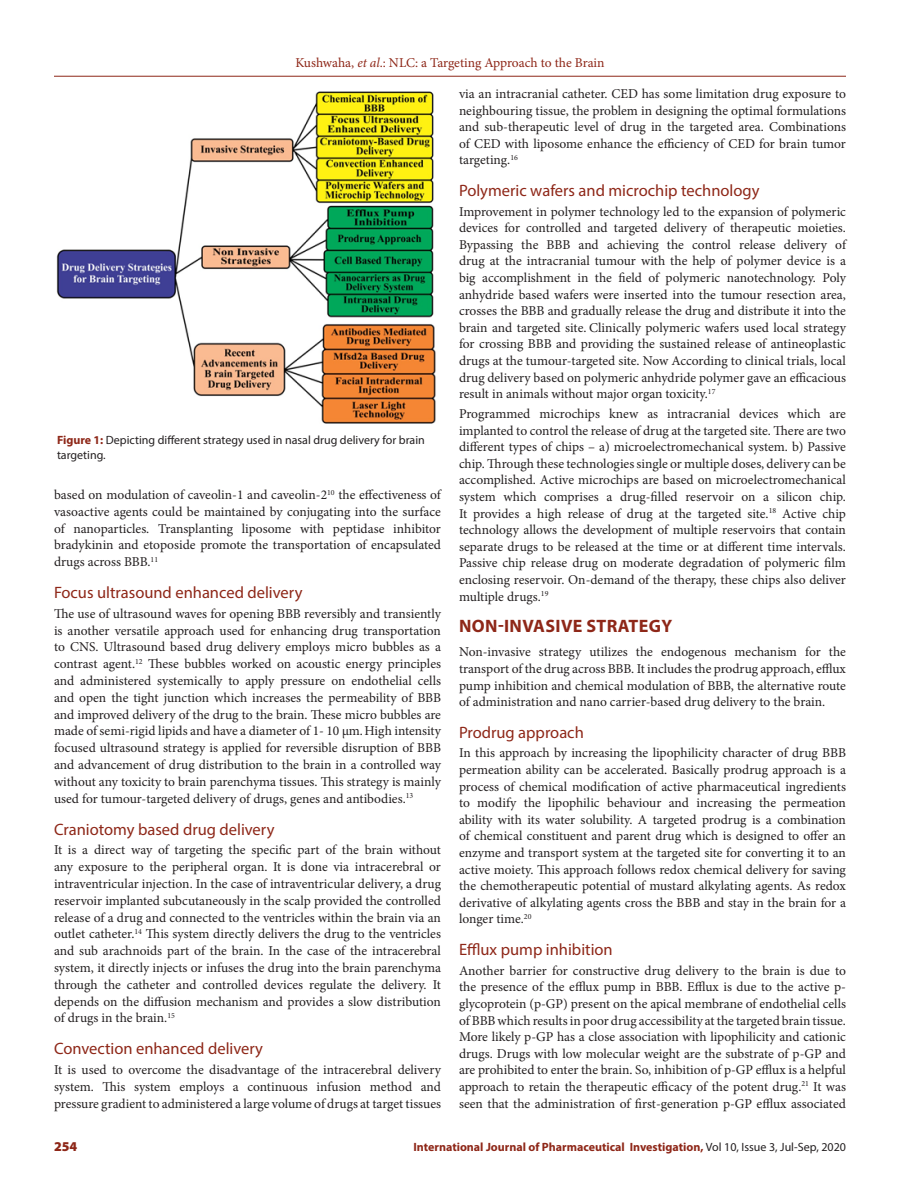
<style>
.page{position:relative;width:918px;height:1188px;background:#fff}
.page>*{position:absolute;margin:0;border:0;box-sizing:border-box;transform-origin:0 0}
._1_HD{font:700 18px "Myriad Pro";letter-spacing:.02em;color:#8e2718}
._2_HD{font:16.5px "Myriad Pro";color:#8e2718}
.TXT{font:13.5px/16.6px "Minion Pro";color:#231f20;text-align:justify}
.t1{font:13.5px "Minion Pro";letter-spacing:-.005em;color:#8e2718}
.LRH{font:900 13.5px "Myriad Pro";color:#8e2718}
.LRH-2{font:700 12px "Myriad Pro";color:#8e2718}
.FIG_CAP{font:12px/15px "Myriad Pro";color:#231f20}
.s1{font-style:italic}
.s2{font-weight:700;color:#8e2718}
.s3{font-weight:400;color:#231f20}
</style>
<div class="page">
<hr style="left:54px;top:76px;width:792px;height:1px;background:#8e2718">
<img style="left:56px;top:91px;width:380px;height:333px">
<p class="t1" style="left:296px;top:54px;width:310px">Kushwaha, <span class="s1">et al</span>.: NLC: a Targeting Approach to the Brain</p>
<p class="FIG_CAP" style="left:57px;top:432px;width:369px"><span class="s2">Figure 1:</span> Depicting different strategy used in nasal drug delivery for brain targeting.</p>
<p class="TXT" style="left:54px;top:486px;width:389px">based on modulation of caveolin-1 and caveolin-2<sup>10</sup> the effectiveness of vasoactive agents could be maintained by conjugating into the surface of nanoparticles. Transplanting liposome with peptidase inhibitor bradykinin and etoposide promote the transportation of encapsulated drugs across BBB.<sup>11</sup></p>
<p class="_2_HD" style="left:54px;top:582px;width:250px">Focus ultrasound enhanced delivery</p>
<p class="TXT" style="left:54px;top:605px;width:389px">The use of ultrasound waves for opening BBB reversibly and transiently is another versatile approach used for enhancing drug transportation to CNS. Ultrasound based drug delivery employs micro bubbles as a contrast agent.<sup>12</sup> These bubbles worked on acoustic energy principles and administered systemically to apply pressure on endothelial cells and open the tight junction which increases the permeability of BBB and improved delivery of the drug to the brain. These micro bubbles are made of semi-rigid lipids and have a diameter of 1- 10 µm.High intensity focused ultrasound strategy is applied for reversible disruption of BBB and advancement of drug distribution to the brain in a controlled way without any toxicity to brain parenchyma tissues. This strategy is mainly used for tumour-targeted delivery of drugs, genes and antibodies.<sup>13</sup></p>
<p class="_2_HD" style="left:54px;top:819px;width:222px">Craniotomy based drug delivery</p>
<p class="TXT" style="left:54px;top:842px;width:389px">It is a direct way of targeting the specific part of the brain without any exposure to the peripheral organ. It is done via intracerebral or intraventricular injection. In the case of intraventricular delivery, a drug reservoir implanted subcutaneously in the scalp provided the controlled release of a drug and connected to the ventricles within the brain via an outlet catheter.<sup>14</sup> This system directly delivers the drug to the ventricles and sub arachnoids part of the brain. In the case of the intracerebral system, it directly injects or infuses the drug into the brain parenchyma through the catheter and controlled devices regulate the delivery. It depends on the diffusion mechanism and provides a slow distribution of drugs in the brain.<sup>15</sup></p>
<p class="_2_HD" style="left:54px;top:1038px;width:211px">Convection enhanced delivery</p>
<p class="TXT" style="left:54px;top:1061px;width:389px">It is used to overcome the disadvantage of the intracerebral delivery system. This system employs a continuous infusion method and pressure gradient to administered a large volume of drugs at target tissues</p>
<p class="TXT" style="left:459px;top:85px;width:389px">via an intracranial catheter. CED has some limitation drug exposure to neighbouring tissue, the problem in designing the optimal formulations and sub-therapeutic level of drug in the targeted area. Combinations of CED with liposome enhance the efficiency of CED for brain tumor targeting.<sup>16</sup></p>
<p class="_2_HD" style="left:459px;top:180px;width:302px">Polymeric wafers and microchip technology</p>
<p class="TXT" style="left:459px;top:203px;width:389px">Improvement in polymer technology led to the expansion of polymeric devices for controlled and targeted delivery of therapeutic moieties.<br>Bypassing the BBB and achieving the control release delivery of drug at the intracranial tumour with the help of polymer device is a big accomplishment in the field of polymeric nanotechnology. Poly anhydride based wafers were inserted into the tumour resection area, crosses the BBB and gradually release the drug and distribute it into the brain and targeted site. Clinically polymeric wafers used local strategy for crossing BBB and providing the sustained release of antineoplastic drugs at the tumour-targeted site. Now According to clinical trials, local drug delivery based on polymeric anhydride polymer gave an efficacious result in animals without major organ toxicity.<sup>17</sup></p>
<p class="TXT" style="left:459px;top:405px;width:389px">Programmed microchips knew as intracranial devices which are implanted to control the release of drug at the targeted site. There are two different types of chips – a) microelectromechanical system. b) Passive chip. Through these technologies single or multiple doses, delivery can be accomplished. Active microchips are based on microelectromechanical system which comprises a drug-filled reservoir on a silicon chip.<br>It provides a high release of drug at the targeted site.<sup>18</sup> Active chip technology allows the development of multiple reservoirs that contain separate drugs to be released at the time or at different time intervals.<br>Passive chip release drug on moderate degradation of polymeric film enclosing reservoir. On-demand of the therapy, these chips also deliver multiple drugs.<sup>19</sup></p>
<p class="_1_HD" style="left:459px;top:614px;width:215px">NON-INVASIVE STRATEGY</p>
<p class="TXT" style="left:459px;top:644px;width:389px">Non-invasive strategy utilizes the endogenous mechanism for the transport of the drug across BBB. It includes the prodrug approach, efflux pump inhibition and chemical modulation of BBB, the alternative route of administration and nano carrier-based drug delivery to the brain.</p>
<p class="_2_HD" style="left:459px;top:722px;width:126px">Prodrug approach</p>
<p class="TXT" style="left:459px;top:745px;width:389px">In this approach by increasing the lipophilicity character of drug BBB permeation ability can be accelerated. Basically prodrug approach is a process of chemical modification of active pharmaceutical ingredients to modify the lipophilic behaviour and increasing the permeation ability with its water solubility. A targeted prodrug is a combination of chemical constituent and parent drug which is designed to offer an enzyme and transport system at the targeted site for converting it to an active moiety. This approach follows redox chemical delivery for saving the chemotherapeutic potential of mustard alkylating agents. As redox derivative of alkylating agents cross the BBB and stay in the brain for a longer time.<sup>20</sup></p>
<p class="_2_HD" style="left:459px;top:939px;width:155px">Efflux pump inhibition</p>
<p class="TXT" style="left:459px;top:962px;width:389px">Another barrier for constructive drug delivery to the brain is due to the presence of the efflux pump in BBB. Efflux is due to the active p&shy;glycoprotein (p-GP) present on the apical membrane of endothelial cells of BBB which results in poor drug accessibility at the targeted brain tissue.<br>More likely p-GP has a close association with lipophilicity and cationic drugs. Drugs with low molecular weight are the substrate of p-GP and are prohibited to enter the brain. So, inhibition of p-GP efflux is a helpful approach to retain the therapeutic efficacy of the potent drug.<sup>21</sup> It was seen that the administration of first-generation p-GP efflux associated</p>
<p class="LRH" style="left:54px;top:1137px;width:25px">254</p>
<p class="LRH-2" style="left:413px;top:1139px;width:434px">International Journal of Pharmaceutical Investigation, <span class="s3">Vol 10, Issue 3, Jul-Sep, 2020</span></p>
</div>
